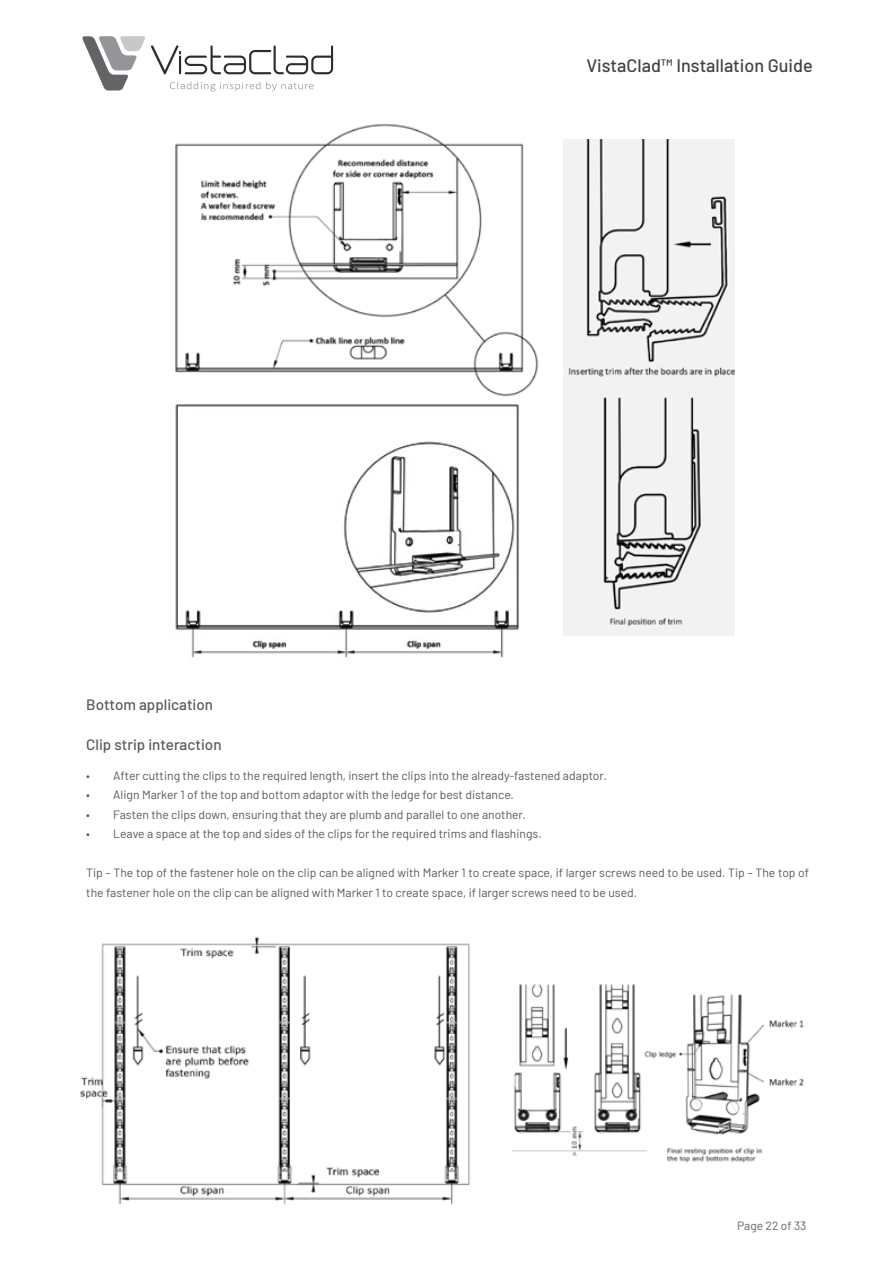
<style>
.page{position:relative;width:893px;height:1263px;background:#fff}
.page>*{position:absolute;margin:0;border:0;box-sizing:border-box;transform-origin:0 0}
.t1{font:500 18px "Barlow";color:#414042}
.t2{font:500 15px "Barlow";color:#58595b}
.t3{font:12px/19.5px "Barlow";color:#58595b}
.t4{font:12px "Barlow";color:#636466}
</style>
<div class="page">
<svg style="left:82px;top:36px;width:251px;height:55px"></svg>
<img style="left:175px;top:404px;width:345px;height:254px">
<img style="left:564px;top:139px;width:170px;height:497px">
<img style="left:175px;top:124px;width:364px;height:273px">
<img style="left:512px;top:984px;width:292px;height:179px">
<img style="left:80px;top:937px;width:390px;height:268px">
<h1 class="t1" style="left:586px;top:58px;width:228px">VistaClad™ Installation Guide</h1>
<p class="t2" style="left:86px;top:698px;width:128px">Bottom application</p>
<p class="t2" style="left:86px;top:738px;width:137px">Clip strip interaction</p>
<p class="t3" style="left:86px;top:766px;width:522px">• After cutting the clips to the required length, insert the clips into the already-fastened adaptor.</p>
<p class="t3" style="left:86px;top:786px;width:429px">• Align Marker 1 of the top and bottom adaptor with the ledge for best distance.</p>
<p class="t3" style="left:86px;top:805px;width:441px">• Fasten the clips down, ensuring that they are plumb and parallel to one another.</p>
<p class="t3" style="left:86px;top:825px;width:457px">• Leave a space at the top and sides of the clips for the required trims and flashings.</p>
<p class="t3" style="left:86px;top:864px;width:724px">Tip – The top of the fastener hole on the clip can be aligned with Marker 1 to create space, if larger screws need to be used. Tip – The top of the fastener hole on the clip can be aligned with Marker 1 to create space, if larger screws need to be used.</p>
<p class="t4" style="left:737px;top:1220px;width:71px">Page 22 of 33</p>
</div>
